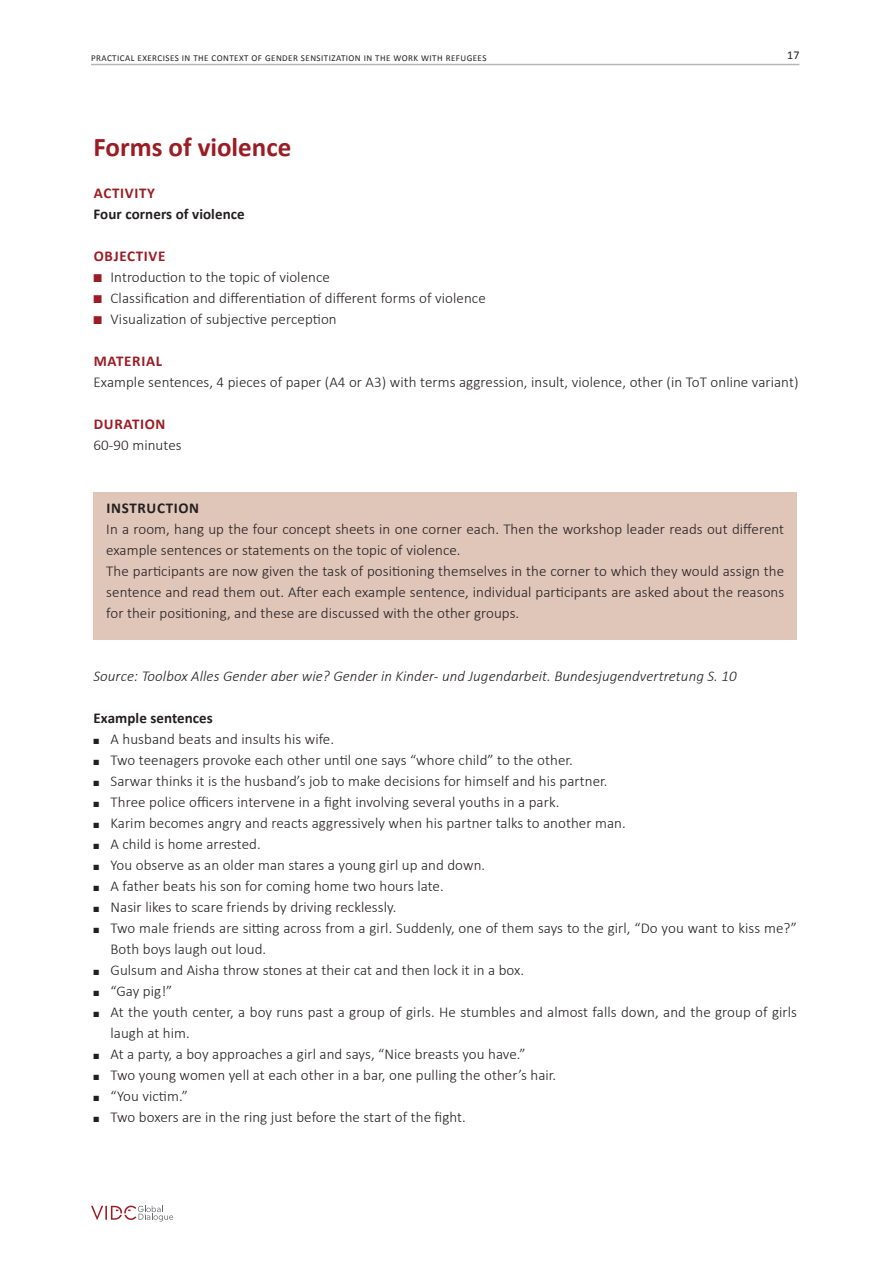
<style>
.page{position:relative;width:893px;height:1263px;background:#fff}
.page>*{position:absolute;margin:0;border:0;box-sizing:border-box;transform-origin:0 0}
.workshop{font:700 27px "Calibri";color:#9c1c23}
.Fliess-OHNE{font:300 15px/21px "Calibri";letter-spacing:.005em;color:#231f20}
.Fliess-OHNE-2{font:italic 300 15px "Calibri";letter-spacing:.005em;color:#231f20}
.Fliess-OHNE-3{font:700 15px "Calibri";letter-spacing:.005em;color:#231f20}
.ZIEL_ETC{font:700 15px "Calibri";letter-spacing:.045em;color:#9c1c23}
.ZIEL_ETC-2{font:700 15px "Calibri";letter-spacing:.045em;color:#231f20}
.t1{font:12px "Calibri";color:#231f20}
.t2{font:9px "Calibri";letter-spacing:.05em;color:#231f20}
.s1{color:#9c1c23}
</style>
<div class="page">
<hr style="left:91px;top:64px;width:708px;height:1px;background:#b7b7b5">
<svg style="left:91px;top:1205px;width:82px;height:16px"></svg>
<div style="left:94px;top:492px;width:703px;height:147px;background:#e0c5b9"></div>
<p class="t2" style="left:91px;top:52px;width:397px">PRACTICAL EXERCISES IN THE CONTEXT OF GENDER SENSITIZATION IN THE WORK WITH REFUGEES</p>
<p class="t1" style="left:787px;top:48px;width:14px">17</p>
<p class="workshop" style="left:94px;top:131px;width:199px">Forms of violence</p>
<p class="ZIEL_ETC" style="left:94px;top:184px;width:63px">ACTIVITY</p>
<p class="Fliess-OHNE-3" style="left:94px;top:205px;width:153px">Four corners of violence</p>
<p class="ZIEL_ETC" style="left:94px;top:247px;width:73px">OBJECTIVE</p>
<p class="Fliess-OHNE" style="left:94px;top:266px;width:238px"><span class="s1">■</span> Introduction to the topic of violence</p>
<p class="Fliess-OHNE" style="left:94px;top:287px;width:394px"><span class="s1">■</span> Classification and differentiation of different forms of violence</p>
<p class="Fliess-OHNE" style="left:94px;top:308px;width:245px"><span class="s1">■</span> Visualization of subjective perception</p>
<p class="ZIEL_ETC" style="left:94px;top:352px;width:70px">MATERIAL</p>
<p class="Fliess-OHNE" style="left:94px;top:371px;width:706px">Example sentences, 4 pieces of paper (A4 or A3) with terms aggression, insult, violence, other (in ToT online variant)</p>
<p class="ZIEL_ETC" style="left:94px;top:415px;width:73px">DURATION</p>
<p class="Fliess-OHNE" style="left:94px;top:434px;width:90px">60-90 minutes</p>
<p class="ZIEL_ETC-2" style="left:107px;top:499px;width:94px">INSTRUCTION</p>
<p class="Fliess-OHNE" style="left:106px;top:518px;width:679px">In a room, hang up the four concept sheets in one corner each. Then the workshop leader reads out different example sentences or statements on the topic of violence.</p>
<p class="Fliess-OHNE" style="left:106px;top:560px;width:679px;text-align:justify">The participants are now given the task of positioning themselves in the corner to which they would assign the sentence and read them out. After each example sentence, individual participants are asked about the reasons for their positioning, and these are discussed with the other groups.</p>
<p class="Fliess-OHNE-2" style="left:94px;top:667px;width:645px">Source: Toolbox Alles Gender aber wie? Gender in Kinder- und Jugendarbeit. Bundesjugendvertretung S. 10</p>
<p class="Fliess-OHNE-3" style="left:94px;top:709px;width:121px">Example sentences</p>
<p class="Fliess-OHNE" style="left:94px;top:728px;width:242px">■ A husband beats and insults his wife.</p>
<p class="Fliess-OHNE" style="left:94px;top:749px;width:481px">■ Two teenagers provoke each other until one says “whore child” to the other.</p>
<p class="Fliess-OHNE" style="left:94px;top:770px;width:515px">■ Sarwar thinks it is the husband’s job to make decisions for himself and his partner.</p>
<p class="Fliess-OHNE" style="left:94px;top:791px;width:467px">■ Three police officers intervene in a fight involving several youths in a park.</p>
<p class="Fliess-OHNE" style="left:94px;top:812px;width:534px">■ Karim becomes angry and reacts aggressively when his partner talks to another man.</p>
<p class="Fliess-OHNE" style="left:94px;top:833px;width:169px">■ A child is home arrested.</p>
<p class="Fliess-OHNE" style="left:94px;top:854px;width:393px">■ You observe as an older man stares a young girl up and down.</p>
<p class="Fliess-OHNE" style="left:94px;top:875px;width:352px">■ A father beats his son for coming home two hours late.</p>
<p class="Fliess-OHNE" style="left:94px;top:896px;width:304px">■ Nasir likes to scare friends by driving recklessly.</p>
<p class="Fliess-OHNE" style="left:111px;top:917px;width:688px;text-indent:-17px">■ Two male friends are sitting across from a girl. Suddenly, one of them says to the girl, “Do you want to kiss me?”<br>Both boys laugh out loud.</p>
<p class="Fliess-OHNE" style="left:94px;top:959px;width:432px">■ Gulsum and Aisha throw stones at their cat and then lock it in a box.</p>
<p class="Fliess-OHNE" style="left:94px;top:980px;width:80px">■ “Gay pig!”</p>
<p class="Fliess-OHNE" style="left:111px;top:1001px;width:688px;text-indent:-17px">■ At the youth center, a boy runs past a group of girls. He stumbles and almost falls down, and the group of girls laugh at him.</p>
<p class="Fliess-OHNE" style="left:94px;top:1043px;width:434px">■ At a party, a boy approaches a girl and says, “Nice breasts you have.”</p>
<p class="Fliess-OHNE" style="left:94px;top:1064px;width:464px">■ Two young women yell at each other in a bar, one pulling the other’s hair.</p>
<p class="Fliess-OHNE" style="left:94px;top:1085px;width:96px">■ “You victim.”</p>
<p class="Fliess-OHNE" style="left:94px;top:1106px;width:374px">■ Two boxers are in the ring just before the start of the fight.</p>
</div>
